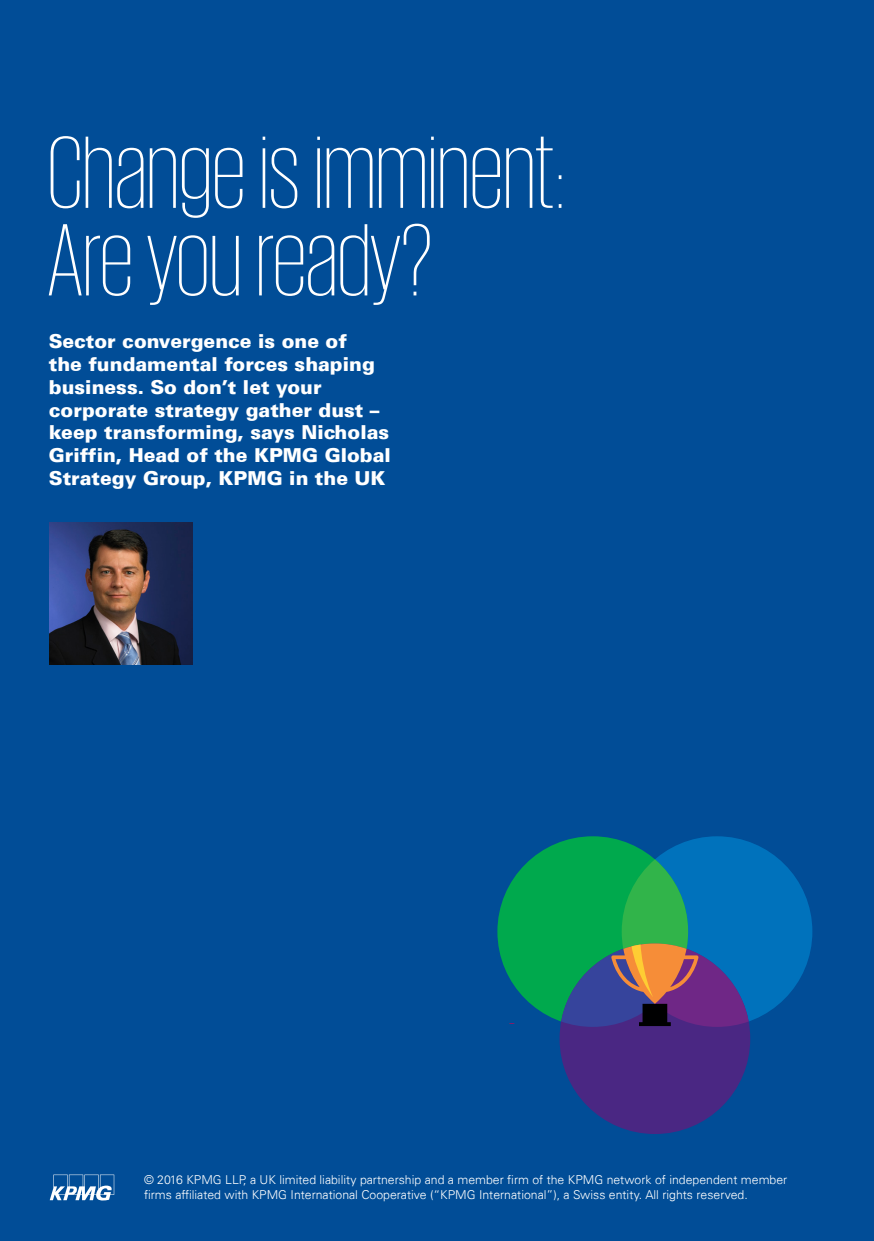
<style>
.page{position:relative;width:874px;height:1241px;background:#fff}
.page>*{position:absolute;margin:0;border:0;box-sizing:border-box;transform-origin:0 0}
.t1{font:200 105px/87.5px "KPMG";color:#fff}
.t2{font:900 19.25px/22.8px "Univers 75";color:#fff}
.t3{font:300 12.25px/14.7px "Univers 45";color:#fff}
</style>
<div class="page">
<div style="left:0;top:0;width:873px;height:1240px;background:#014d97"></div>
<svg style="left:50px;top:1174px;width:64px;height:26px"></svg>
<div style="left:621px;top:836px;width:191px;height:190px;background:#0072bc;border-radius:50%"></div>
<div style="left:497px;top:836px;width:190px;height:190px;background:#00a94d;border-radius:50%"></div>
<div style="left:559px;top:943px;width:190px;height:190px;background:#4a2783;border-radius:50%"></div>
<svg style="left:561px;top:859px;width:187px;height:167px"></svg>
<img style="left:50px;top:522px;width:142px;height:143px">
<h1 class="t1" style="left:48px;top:126px;width:518px">Change is imminent:<br>Are you ready?</h1>
<h2 class="t2" style="left:49px;top:330px;width:343px">Sector convergence is one of<br>the fundamental forces shaping business. So don’t let your corporate strategy gather dust – keep transforming, says Nicholas<br>Griffin, Head of the KPMG Global<br>Strategy Group, KPMG in the UK</h2>
<p class="t3" style="left:144px;top:1171px;width:644px">© 2016 KPMG LLP, a UK limited liability partnership and a member firm of the KPMG network of independent member firms affiliated with KPMG International Cooperative (“KPMG International”), a Swiss entity. All rights reserved.</p>
</div>
